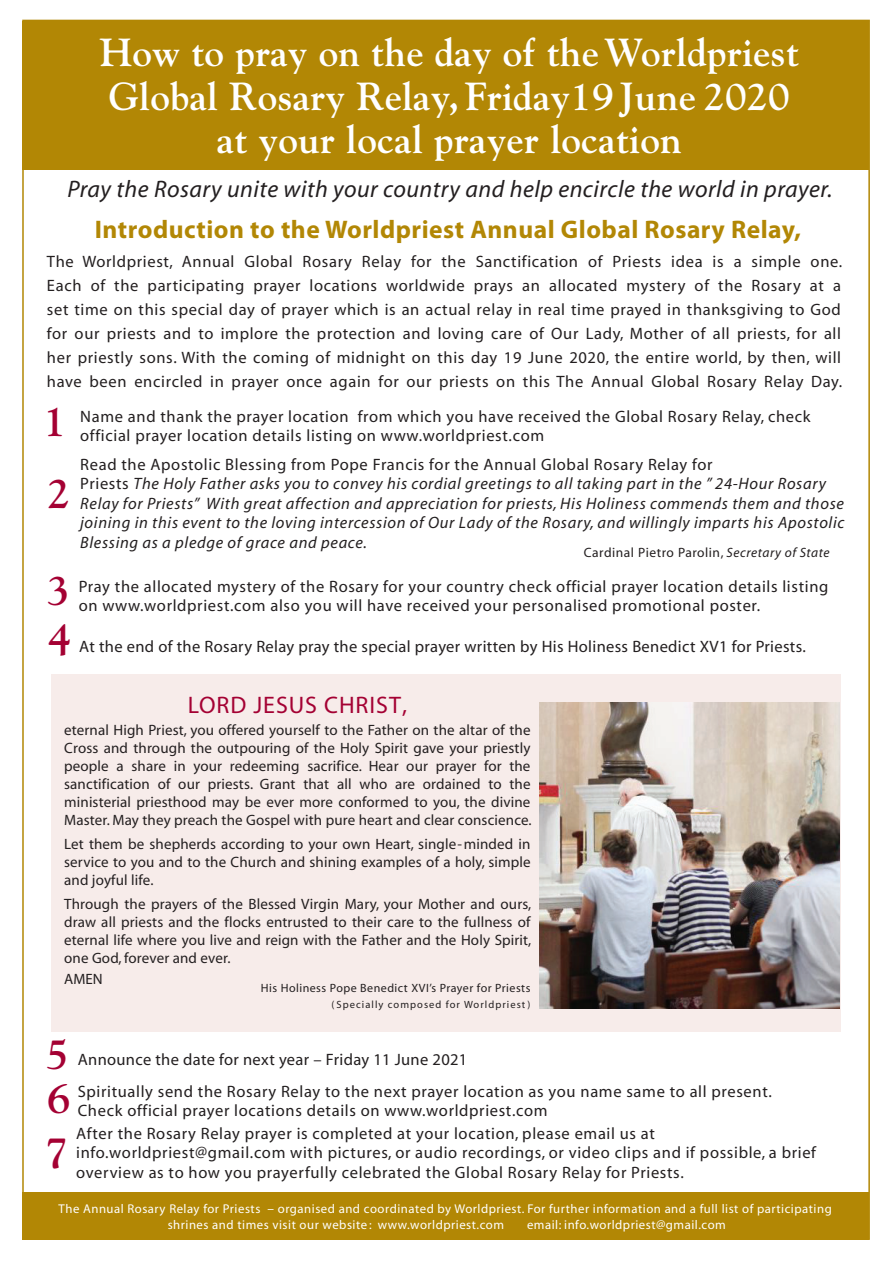
<style>
.page{position:relative;width:893px;height:1263px;background:#fff}
.page>*{position:absolute;margin:0;border:0;box-sizing:border-box;transform-origin:0 0}
.t1{font:700 42px/72.8px "Goudy";color:#a40133}
.t2{font:700 39px/43.5px "Goudy";letter-spacing:.005em;color:#fff;text-align:center}
.t3{font:700 25.5px "Myriad Pro";letter-spacing:.02em;color:#b28705}
.t4{font:italic 24px "Myriad";letter-spacing:.02em;color:#231f20}
.t5{font:24px "Myriad Pro";letter-spacing:.04em;color:#a40133}
.t6{font:16.5px/24px "Myriad";letter-spacing:.04em;color:#231f20}
.t7{font:italic 16.5px/19.5px "Myriad";letter-spacing:.04em;color:#231f20}
.t8{font:16.5px "Myriad";letter-spacing:.02em;color:#231f20}
.t9{font:15px/18px "Myriad";letter-spacing:.01em;color:#231f20;text-align:justify}
.t10{font:13.5px "Myriad";letter-spacing:.04em;color:#231f20}
.t11{font:12.75px/16.5px "Myriad";letter-spacing:.04em;color:#fff}
.t12{font:12px "Myriad";letter-spacing:.04em;color:#231f20}
.t13{font:10.5px "Myriad";letter-spacing:.1em;color:#231f20}
.s1{font-style:normal}
.s2{font-style:italic}
</style>
<div class="page">
<div style="left:51px;top:674px;width:789px;height:358px;background:#f7ecea"></div>
<div style="left:22px;top:1192px;width:846px;height:47px;background:#b28705"></div>
<div style="left:22px;top:21px;width:846px;height:149px;background:#b28705"></div>
<img style="left:539px;top:703px;width:300px;height:306px">
<h2 class="t2" style="left:100px;top:34px;width:701px">How to pray on the day of the Worldpriest<br>Global Rosary Relay, Friday19 June 2020 at your local prayer location</h2>
<h3 class="t4" style="left:67px;top:180px;width:767px">Pray the Rosary unite with your country and help encircle the world in prayer.</h3>
<h3 class="t3" style="left:95px;top:214px;width:708px">Introduction to the Worldpriest Annual Global Rosary Relay,</h3>
<p class="t6" style="left:47px;top:251px;width:797px;text-align:justify">The Worldpriest, Annual Global Rosary Relay for the Sanctification of Priests idea is a simple one.<br>Each of the participating prayer locations worldwide prays an allocated mystery of the Rosary at a set time on this special day of prayer which is an actual relay in real time prayed in thanksgiving to God for our priests and to implore the protection and loving care of Our Lady, Mother of all priests, for all her priestly sons. With the coming of midnight on this day 19 June 2020, the entire world, by then, will have been encircled in prayer once again for our priests on this The Annual Global Rosary Relay Day.</p>
<h1 class="t1" style="left:43px;top:388px;width:29px">1<br>2</h1>
<h1 class="t1" style="left:47px;top:569px;width:26px;line-height:48.3px">3<br>4</h1>
<p class="t6" style="left:80px;top:408px;width:732px;line-height:19.5px">Name and thank the prayer location from which you have received the Global Rosary Relay, check official prayer location details listing on www.worldpriest.com</p>
<p class="t7" style="left:80px;top:456px;width:766px"><span class="s1">Read the Apostolic Blessing from Pope Francis for the Annual Global Rosary Relay for<br>Priests</span> The Holy Father asks you to convey his cordial greetings to all taking part in the ” 24-Hour Rosary Relay for Priests” With great affection and appreciation for priests, His Holiness commends them and those joining in this event to the loving intercession of Our Lady of the Rosary, and willingly imparts his Apostolic Blessing as a pledge of grace and peace.</p>
<p class="t10" style="left:584px;top:547px;width:247px">Cardinal Pietro Parolin, <span class="s2">Secretary of State</span></p>
<p class="t6" style="left:79px;top:578px;width:751px;line-height:19.5px">Pray the allocated mystery of the Rosary for your country check official prayer location details listing on www.worldpriest.com also you will have received your personalised promotional poster.</p>
<p class="t8" style="left:79px;top:641px;width:728px">At the end of the Rosary Relay pray the special prayer written by His Holiness Benedict XV1 for Priests.</p>
<h3 class="t5" style="left:188px;top:690px;width:221px">LORD JESUS CHRIST,</h3>
<p class="t9" style="left:64px;top:722px;width:469px">eternal High Priest, you offered yourself to the Father on the altar of the Cross and through the outpouring of the Holy Spirit gave your priestly people a share in your redeeming sacrifice. Hear our prayer for the sanctification of our priests. Grant that all who are ordained to the ministerial priesthood may be ever more conformed to you, the divine Master. May they preach the Gospel with pure heart and clear conscience.</p>
<p class="t9" style="left:64px;top:836px;width:468px">Let them be shepherds according to your own Heart, single- minded in service to you and to the Church and shining examples of a holy, simple and joyful life.</p>
<p class="t9" style="left:64px;top:896px;width:469px">Through the prayers of the Blessed Virgin Mary, your Mother and ours, draw all priests and the flocks entrusted to their care to the fullness of eternal life where you live and reign with the Father and the Holy Spirit, one God, forever and ever.</p>
<p class="t9" style="left:64px;top:971px;width:40px">AMEN</p>
<p class="t12" style="left:261px;top:983px;width:271px">His Holiness Pope Benedict XVI’s Prayer for Priests</p>
<p class="t13" style="left:331px;top:1001px;width:200px">(Specially composed for Worldpriest)</p>
<h1 class="t1" style="left:46px;top:1036px;width:26px;line-height:43.5px">5<br>6</h1>
<h1 class="t1" style="left:45px;top:1119px;width:25px">7</h1>
<p class="t6" style="left:78px;top:1045px;width:696px;line-height:31.5px">Announce the date for next year – Friday 11 June 2021<br>Spiritually send the Rosary Relay to the next prayer location as you name same to all present.</p>
<p class="t6" style="left:78px;top:1100px;width:471px">Check official prayer locations details on www.worldpriest.com</p>
<p class="t6" style="left:76px;top:1125px;width:741px;line-height:19.5px">After the Rosary Relay prayer is completed at your location, please email us at info.worldpriest@gmail.com with pictures, or audio recordings, or video clips and if possible, a brief overview as to how you prayerfully celebrated the Global Rosary Relay for Priests.</p>
<p class="t11" style="left:168px;top:1201px;width:665px;text-indent:-109px">The Annual Rosary Relay for Priests -- organised and coordinated by Worldpriest. For further information and a full list of participating shrines and times visit our website : www.worldpriest.com</p>
<p class="t11" style="left:527px;top:1218px;width:200px">email: info.worldpriest@gmail.com</p>
</div>
